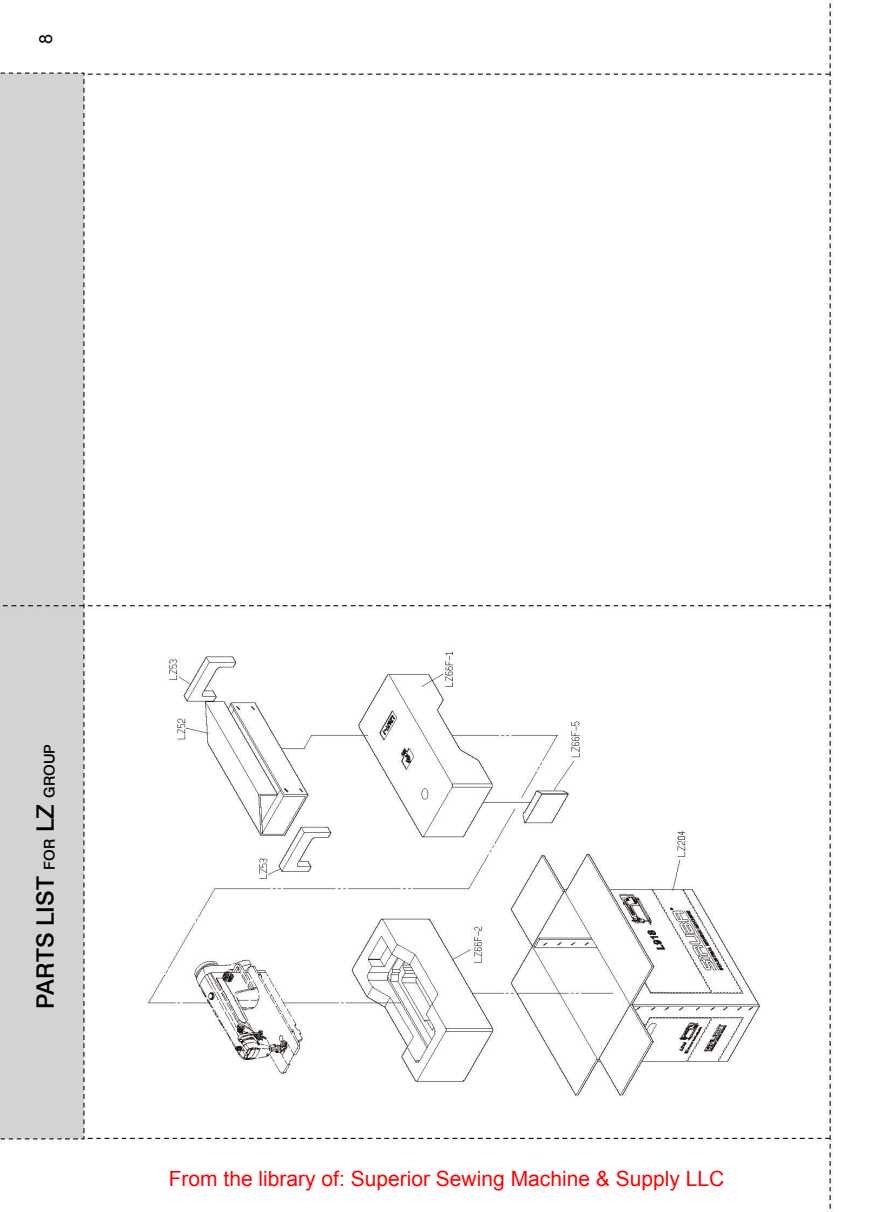
<style>
.page{position:relative;width:893px;height:1212px;background:#fff}
.page>*{position:absolute;margin:0;border:0;box-sizing:border-box;transform-origin:0 0}
.t1{font:500 24px "Swiss 721 BT";color:#000}
.t2{font:21px "Arial";color:#f00}
.t3{font:18px "Arial";color:#000}
.s1{font-size:15px}
</style>
<div class="page">
<img style="left:0;top:0;width:834px;height:1209px">
<p class="t3" style="left:34px;top:44px;width:12px;rotate:-90deg">8</p>
<p class="t1" style="left:31px;top:1008px;width:266px;rotate:-90deg">PARTS LIST <span class="s1">FOR</span> LZ <span class="s1">GROUP</span></p>
<p class="t2" style="left:169px;top:1165px;width:557px">From the library of: Superior Sewing Machine &amp; Supply LLC</p>
</div>
